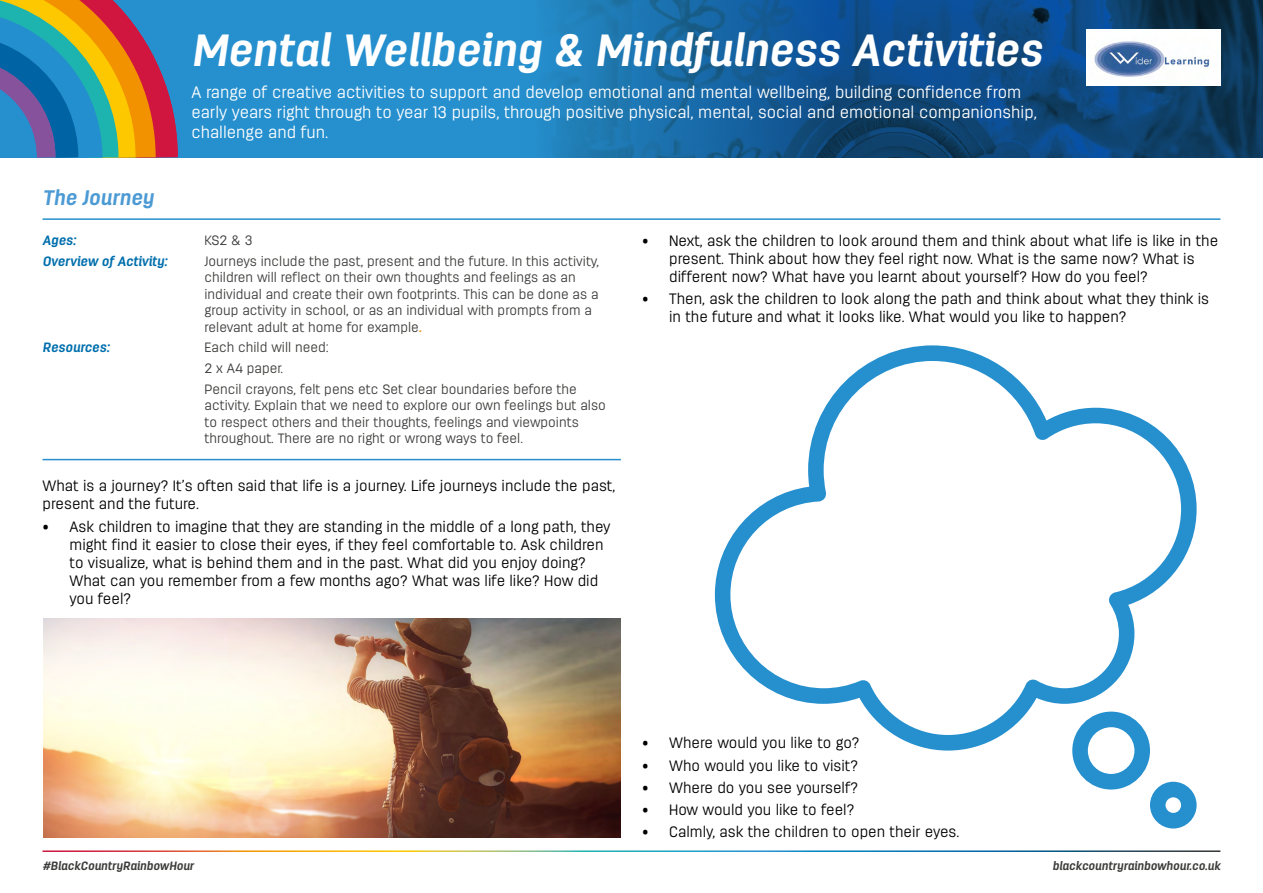
<style>
.page{position:relative;width:1263px;height:893px;background:#fff}
.page>*{position:absolute;margin:0;border:0;box-sizing:border-box;transform-origin:0 0}
.t1{font:italic 700 45px "Antartida Essential";color:#fff}
.t2{font:italic 700 21px "Antartida Essential";color:#4c9ad4}
.t3{font:300 16.5px/19.8px "Antartida Essential";color:#fff}
.t4{font:300 15px/18px "Antartida Essential";color:#000}
.t5{font:300 13.5px/16.5px "Antartida Essential";color:#3c3c3b}
.t6{font:italic 700 13.5px "Antartida Essential";color:#006fad}
.t7{font:italic 700 12px "Antartida Essential";color:#3c3c3b}
.s1{font-weight:700;font-style:italic;color:#f59e27}
</style>
<div class="page">
<div style="left:0;top:0;width:1263px;height:157px;background:#2690cf"></div>
<img style="left:546px;top:0;width:717px;height:157px">
<hr style="left:43px;top:218px;width:1177px;height:2px;background:#2690cf">
<hr style="left:43px;top:459px;width:578px;height:1px;background:#2690cf">
<svg style="left:715px;top:345px;width:481px;height:406px"></svg>
<svg style="left:1072px;top:712px;width:124px;height:116px"></svg>
<img style="left:1086px;top:30px;width:134px;height:55px">
<img style="left:43px;top:619px;width:577px;height:218px">
<svg style="left:0;top:0;width:198px;height:158px"></svg>
<h2 class="t2" style="left:43px;top:186px;width:113px">The Journey</h2>
<h1 class="t1" style="left:191px;top:25px;width:852px">Mental Wellbeing &amp; Mindfulness Activities</h1>
<p class="t3" style="left:191px;top:82px;width:847px">A range of creative activities to support and develop emotional and mental wellbeing, building confidence from early years right through to year 13 pupils, through positive physical, mental, social and emotional companionship, challenge and fun.</p>
<p class="t6" style="left:43px;top:233px;width:35px">Ages:</p>
<p class="t5" style="left:205px;top:232px;width:49px">KS2 &amp; 3</p>
<p class="t6" style="left:43px;top:253px;width:126px">Overview of Activity:</p>
<p class="t5" style="left:205px;top:252px;width:396px">Journeys include the past, present and the future. In this activity, children will reflect on their own thoughts and feelings as an individual and create their own footprints. This can be done as a group activity in school, or as an individual with prompts from a relevant adult at home for example<span class="s1">.</span></p>
<p class="t6" style="left:43px;top:340px;width:68px">Resources:</p>
<p class="t5" style="left:205px;top:337px;width:374px;line-height:20.7px">Each child will need:<br>2 x A4 paper.<br>Pencil crayons, felt pens etc Set clear boundaries before the</p>
<p class="t5" style="left:205px;top:397px;width:403px">activity. Explain that we need to explore our own feelings but also to respect others and their thoughts, feelings and viewpoints throughout. There are no right or wrong ways to feel.</p>
<p class="t4" style="left:43px;top:477px;width:574px">What is a journey? It’s often said that life is a journey. Life journeys include the past, present and the future.</p>
<p class="t4" style="left:70px;top:517px;width:543px;text-indent:-27px">• Ask children to imagine that they are standing in the middle of a long path, they might find it easier to close their eyes, if they feel comfortable to. Ask children to visualize, what is behind them and in the past. What did you enjoy doing?<br>What can you remember from a few months ago? What was life like? How did you feel?</p>
<p class="t4" style="left:669px;top:232px;width:550px;text-indent:-27px">• Next, ask the children to look around them and think about what life is like in the present. Think about how they feel right now. What is the same now? What is different now? What have you learnt about yourself? How do you feel?</p>
<p class="t4" style="left:669px;top:290px;width:542px;text-indent:-27px">• Then, ask the children to look along the path and think about what they think is in the future and what it looks like. What would you like to happen?</p>
<p class="t4" style="left:642px;top:734px;width:219px">• Where would you like to go?</p>
<p class="t4" style="left:642px;top:756px;width:218px">• Who would you like to visit?</p>
<p class="t4" style="left:642px;top:778px;width:218px">• Where do you see yourself?</p>
<p class="t4" style="left:642px;top:800px;width:214px">• How would you like to feel?</p>
<p class="t4" style="left:642px;top:823px;width:319px">• Calmly, ask the children to open their eyes.</p>
<p class="t7" style="left:43px;top:859px;width:153px">#BlackCountryRainbowHour</p>
<p class="t7" style="left:1052px;top:859px;width:169px">blackcountryrainbowhour.co.uk</p>
</div>
